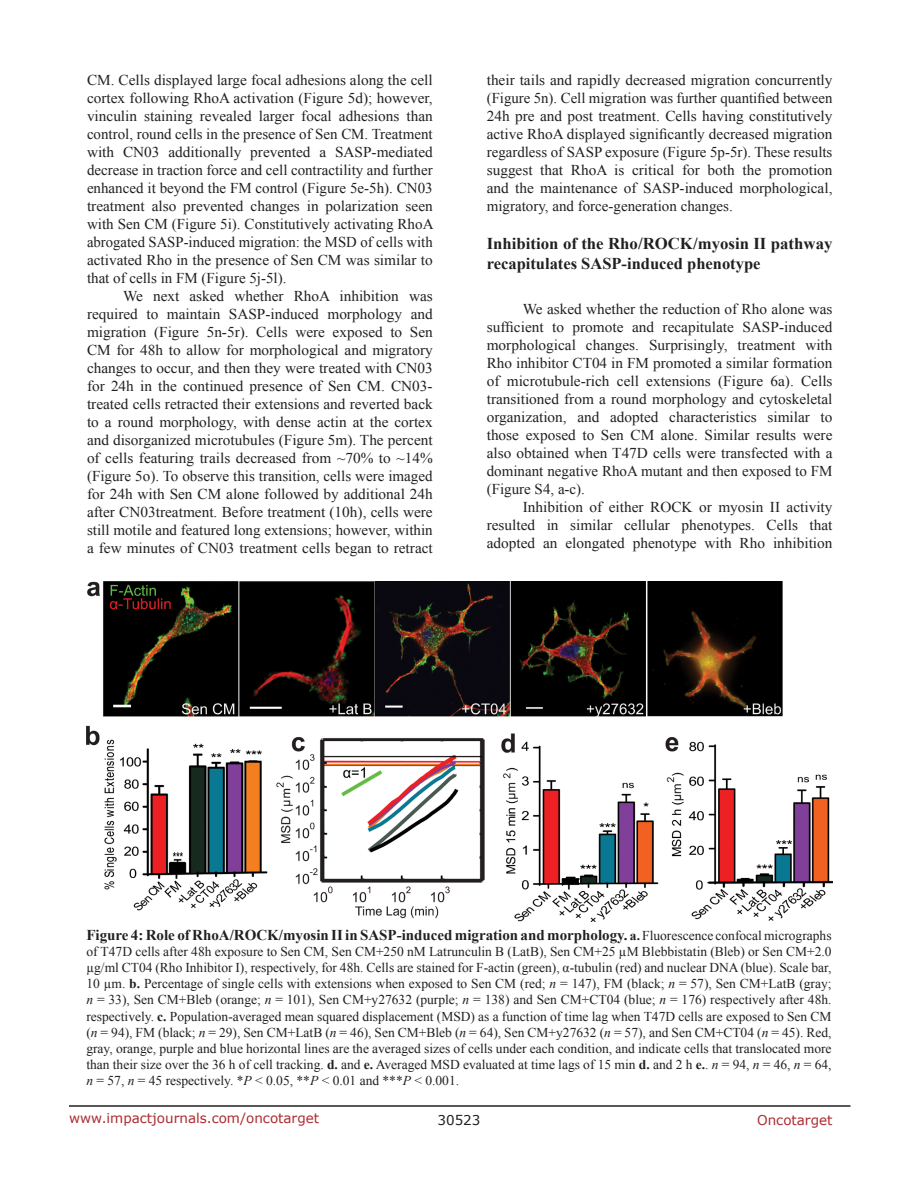
<style>
.page{position:relative;width:918px;height:1188px;background:#fff}
.page>*{position:absolute;margin:0;border:0;box-sizing:border-box;transform-origin:0 0}
.SubHeading{font:700 16.5px/19.8px "Times New Roman";color:#221f22}
.BodyText{font:15px/18px "Times New Roman";color:#221f22;text-align:justify}
.FigureText{font:700 15px "Times New Roman";color:#221f22}
.FigureText-2{font:13.5px/16.2px "Times New Roman";color:#221f22;text-align:justify}
.t1{font:13.5px "Verdana";color:#ac2b31}
.t2{font:13.5px "Verdana";color:#221f22}
.s1{font-size:13.5px}
.s2{font-weight:400;font-size:13.5px}
.s3{font-weight:700}
.s4{font-style:italic}
</style>
<div class="page">
<hr style="left:69px;top:1105px;width:781px;height:2px;background:#231f20">
<img style="left:86px;top:582px;width:746px;height:340px">
<p class="BodyText" style="left:87px;top:71px;width:348px">CM. Cells displayed large focal adhesions along the cell cortex following RhoA activation (Figure 5d); however, vinculin staining revealed larger focal adhesions than control, round cells in the presence of Sen CM. Treatment with CN03 additionally prevented a SASP-mediated decrease in traction force and cell contractility and further enhanced it beyond the FM control (Figure 5e-5h). CN03 treatment also prevented changes in polarization seen with Sen CM (Figure 5i). Constitutively activating RhoA abrogated SASP-induced migration: the MSD of cells with activated Rho in the presence of Sen CM was similar to that of cells in FM (Figure 5j-5l).</p>
<p class="BodyText" style="left:87px;top:287px;width:347px;text-indent:36px">We next asked whether RhoA inhibition was required to maintain SASP-induced morphology and migration (Figure 5n-5r). Cells were exposed to Sen CM for 48h to allow for morphological and migratory changes to occur, and then they were treated with CN03 for 24h in the continued presence of Sen CM. CN03- treated cells retracted their extensions and reverted back to a round morphology, with dense actin at the cortex and disorganized microtubules (Figure 5m). The percent of cells featuring trails decreased from ~70% to ~14% (Figure 5o). To observe this transition, cells were imaged for 24h with Sen CM alone followed by additional 24h after CN03treatment. Before treatment (10h), cells were still motile and featured long extensions; however, within a few minutes of CN03 treatment cells began to retract</p>
<p class="BodyText" style="left:487px;top:71px;width:347px">their tails and rapidly decreased migration concurrently (Figure 5n). Cell migration was further quantified between 24h pre and post treatment. Cells having constitutively active RhoA displayed significantly decreased migration regardless of SASP exposure (Figure 5p-5r). These results suggest that RhoA is critical for both the promotion and the maintenance of SASP-induced morphological, migratory, and force-generation changes.</p>
<p class="SubHeading" style="left:487px;top:233px;width:347px">Inhibition of the Rho/ROCK/myosin II pathway recapitulates SASP-induced phenotype</p>
<p class="BodyText" style="left:487px;top:300px;width:347px;text-indent:36px">We asked whether the reduction of Rho alone was sufficient to promote and recapitulate SASP-induced morphological changes. Surprisingly, treatment with Rho inhibitor CT04 in FM promoted a similar formation of microtubule-rich cell extensions (Figure 6a). Cells transitioned from a round morphology and cytoskeletal organization, and adopted characteristics similar to those exposed to Sen CM alone. Similar results were also obtained when T47D cells were transfected with a dominant negative RhoA mutant and then exposed to FM (Figure S4, a-c).</p>
<p class="BodyText" style="left:487px;top:498px;width:347px;text-indent:36px">Inhibition of either ROCK or myosin II activity resulted in similar cellular phenotypes. Cells that adopted an elongated phenotype with Rho inhibition</p>
<p class="FigureText" style="left:86px;top:924px;width:747px">Figure 4: Role of RhoA/ROCK/myosin II in SASP-induced migration and morphology. <span class="s1">a.</span> <span class="s2">Fluorescence confocal micrographs</span></p>
<p class="FigureText-2" style="left:86px;top:943px;width:747px">of T47D cells after 48h exposure to Sen CM, Sen CM+250 nM Latrunculin B (LatB), Sen CM+25 µM Blebbistatin (Bleb) or Sen CM+2.0 µg/ml CT04 (Rho Inhibitor I), respectively, for 48h. Cells are stained for F-actin (green), α-tubulin (red) and nuclear DNA (blue). Scale bar, 10 µm. <span class="s3">b.</span> Percentage of single cells with extensions when exposed to Sen CM (red; <span class="s4">n</span> = 147), FM (black; <span class="s4">n</span> = 57), Sen CM+LatB (gray; <span class="s4">n</span> = 33), Sen CM+Bleb (orange; <span class="s4">n</span> = 101), Sen CM+y27632 (purple; <span class="s4">n</span> = 138) and Sen CM+CT04 (blue; <span class="s4">n</span> = 176) respectively after 48h. respectively. <span class="s3">c.</span> Population-averaged mean squared displacement (MSD) as a function of time lag when T47D cells are exposed to Sen CM (<span class="s4">n</span> = 94), FM (black; <span class="s4">n</span> = 29), Sen CM+LatB (<span class="s4">n</span> = 46), Sen CM+Bleb (<span class="s4">n</span> = 64), Sen CM+y27632 (<span class="s4">n</span> = 57), and Sen CM+CT04 (<span class="s4">n</span> = 45). Red, gray, orange, purple and blue horizontal lines are the averaged sizes of cells under each condition, and indicate cells that translocated more than their size over the 36 h of cell tracking. <span class="s3">d.</span> and <span class="s3">e.</span> Averaged MSD evaluated at time lags of 15 min <span class="s3">d.</span> and 2 h <span class="s3">e.</span>. <span class="s4">n</span> = 94, <span class="s4">n</span> = 46, <span class="s4">n</span> = 64, <span class="s4">n</span> = 57, <span class="s4">n</span> = 45 respectively. *<span class="s4">P</span> &lt; 0.05, **<span class="s4">P</span> &lt; 0.01 and ***<span class="s4">P</span> &lt; 0.001.</p>
<p class="t1" style="left:69px;top:1109px;width:252px">www.impactjournals.com/oncotarget</p>
<p class="t2" style="left:438px;top:1111px;width:44px">30523</p>
<p class="t1" style="left:757px;top:1111px;width:77px">Oncotarget</p>
</div>
